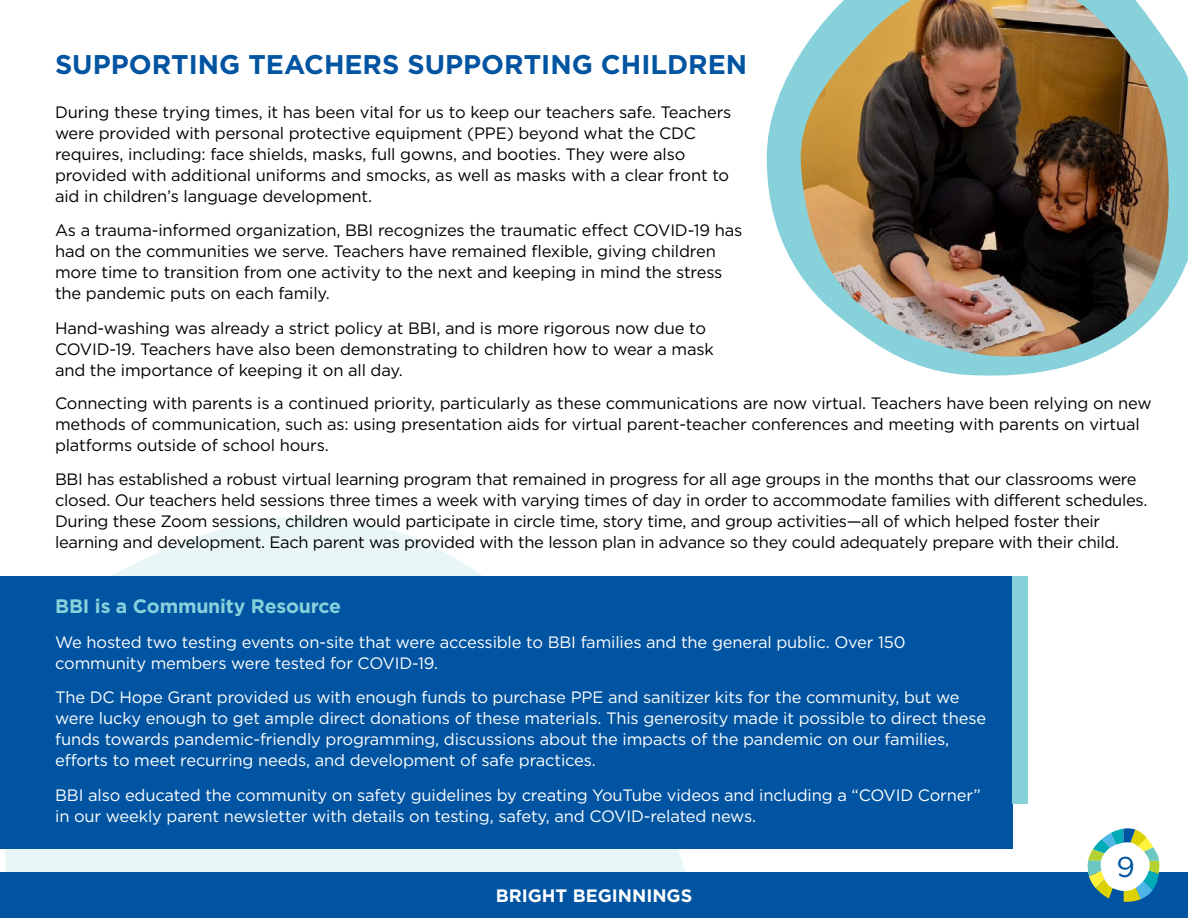
<style>
.page{position:relative;width:1188px;height:918px;background:#fff}
.page>*{position:absolute;margin:0;border:0;box-sizing:border-box;transform-origin:0 0}
.t1{font:28.65px "Gotham HTF";color:#0054a1}
.t2{font:700 27px "Gotham HTF";color:#0054a1}
.t3{font:700 19.5px "Gotham HTF";letter-spacing:-.01em;color:#87d1db}
.t4{font:700 18px "Gotham HTF";color:#fff}
.t5{font:16.5px/21px "Gotham HTF";letter-spacing:-.01em;color:#000}
.t6{font:16.5px/21px "Gotham HTF";letter-spacing:-.01em;color:#fff}
</style>
<div class="page">
<svg style="left:0;top:516px;width:718px;height:356px;fill:#e9f6f8"></svg>
<div style="left:0;top:576px;width:1012px;height:272px;background:#0054a1"></div>
<div style="left:1012px;top:576px;width:16px;height:228px;background:#87d1db"></div>
<img style="left:767px;top:0;width:421px;height:376px">
<div style="left:0;top:872px;width:1188px;height:46px;background:#0054a1"></div>
<svg style="left:1087px;top:828px;width:73px;height:74px"></svg>
<h2 class="t2" style="left:55px;top:49px;width:694px">SUPPORTING TEACHERS SUPPORTING CHILDREN</h2>
<p class="t5" style="left:55px;top:101px;width:678px">During these trying times, it has been vital for us to keep our teachers safe. Teachers were provided with personal protective equipment (PPE) beyond what the CDC requires, including: face shields, masks, full gowns, and booties. They were also provided with additional uniforms and smocks, as well as masks with a clear front to aid in children’s language development.</p>
<p class="t5" style="left:55px;top:220px;width:689px">As a trauma-informed organization, BBI recognizes the traumatic effect COVID-19 has had on the communities we serve. Teachers have remained flexible, giving children more time to transition from one activity to the next and keeping in mind the stress the pandemic puts on each family.</p>
<p class="t5" style="left:55px;top:317px;width:660px">Hand-washing was already a strict policy at BBI, and is more rigorous now due to<br>COVID-19. Teachers have also been demonstrating to children how to wear a mask and the importance of keeping it on all day.</p>
<p class="t5" style="left:55px;top:392px;width:1098px">Connecting with parents is a continued priority, particularly as these communications are now virtual. Teachers have been relying on new methods of communication, such as: using presentation aids for virtual parent-teacher conferences and meeting with parents on virtual platforms outside of school hours.</p>
<p class="t5" style="left:55px;top:469px;width:1094px">BBI has established a robust virtual learning program that remained in progress for all age groups in the months that our classrooms were closed. Our teachers held sessions three times a week with varying times of day in order to accommodate families with different schedules.<br>During these Zoom sessions, children would participate in circle time, story time, and group activities—all of which helped foster their learning and development. Each parent was provided with the lesson plan in advance so they could adequately prepare with their child.</p>
<p class="t3" style="left:55px;top:595px;width:287px">BBI is a Community Resource</p>
<p class="t6" style="left:55px;top:631px;width:852px">We hosted two testing events on-site that were accessible to BBI families and the general public. Over 150 community members were tested for COVID-19.</p>
<p class="t6" style="left:55px;top:687px;width:932px">The DC Hope Grant provided us with enough funds to purchase PPE and sanitizer kits for the community, but we were lucky enough to get ample direct donations of these materials. This generosity made it possible to direct these funds towards pandemic-friendly programming, discussions about the impacts of the pandemic on our families, efforts to meet recurring needs, and development of safe practices.</p>
<p class="t6" style="left:55px;top:784px;width:927px">BBI also educated the community on safety guidelines by creating YouTube videos and including a “COVID Corner” in our weekly parent newsletter with details on testing, safety, and COVID-related news.</p>
<p class="t4" style="left:496px;top:886px;width:198px">BRIGHT BEGINNINGS</p>
<h1 class="t1" style="left:1116px;top:851px;width:20px">9</h1>
</div>
